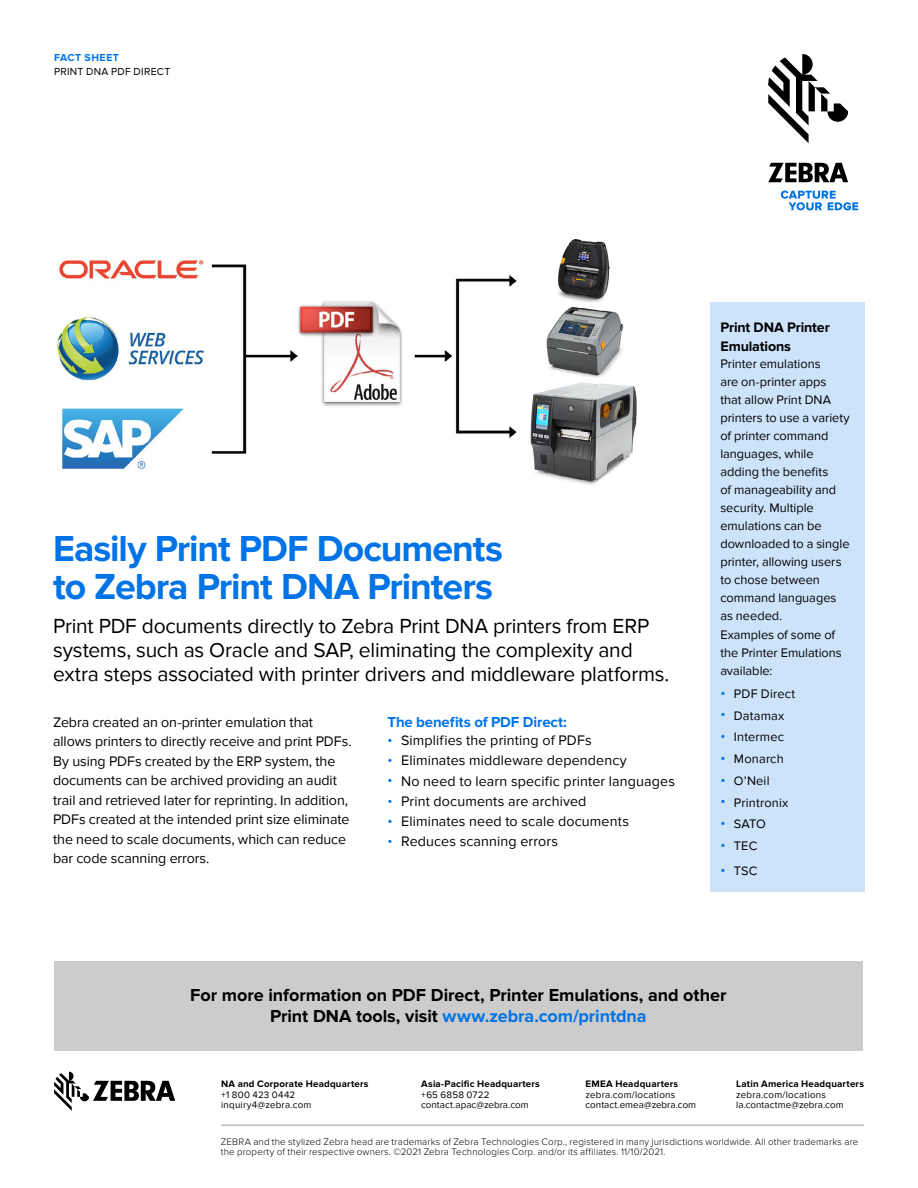
<style>
.page{position:relative;width:918px;height:1188px;background:#fff}
.page>*{position:absolute;margin:0;border:0;box-sizing:border-box;transform-origin:0 0}
.t1{font:700 37.5px/37.5px "Proxima Nova";letter-spacing:-.03em;color:#0073e6}
.t2{font:21px/24px "Proxima Nova";letter-spacing:-.01em;color:#000}
.t3{font:700 18px/21px "Proxima Nova";letter-spacing:-.005em;color:#000;text-align:center}
.t4{font:700 15px "Proxima Nova";letter-spacing:-.01em;color:#0073e6}
.t5{font:14.25px/19.5px "Proxima Nova";color:#000}
.t6{font:700 14.25px/19.5px "Proxima Nova";letter-spacing:-.01em;color:#000}
.t7{font:12.75px/18px "Proxima Nova";color:#000}
.t8{font:12.75px/18px "Proxima Nova";color:#000101}
.t9{font:10.5px "Proxima Nova";letter-spacing:.025em;color:#000}
.t10{font:700 10.5px "Proxima Nova";letter-spacing:.05em;color:#0073e6}
.t11{font:300 9.75px/10.5px "Proxima Nova";letter-spacing:.015em;color:#000}
.t12{font:9.75px/10.5px "Proxima Nova";letter-spacing:.015em;color:#000}
.t13{font:700 9.75px "Proxima Nova";letter-spacing:.02em;color:#000}
.s1{color:#0073e6}
.s2{font-size:14.25px;color:#0073e6}
</style>
<div class="page">
<div style="left:710px;top:303px;width:155px;height:589px;background:#cce3fa"></div>
<img style="left:57px;top:239px;width:580px;height:246px">
<hr style="left:222px;top:1125px;width:642px;height:1px;background:#989899">
<svg style="left:54px;top:1072px;width:121px;height:39px"></svg>
<div style="left:54px;top:961px;width:809px;height:90px;background:#cdcccb"></div>
<svg style="left:768px;top:54px;width:80px;height:89px"></svg>
<svg style="left:768px;top:163px;width:80px;height:19px"></svg>
<svg style="left:781px;top:191px;width:77px;height:19px"></svg>
<p class="t10" style="left:54px;top:51px;width:67px">FACT SHEET</p>
<p class="t9" style="left:54px;top:66px;width:118px">PRINT DNA PDF DIRECT</p>
<h1 class="t1" style="left:53px;top:531px;width:452px">Easily Print PDF Documents to Zebra Print DNA Printers</h1>
<h2 class="t2" style="left:53px;top:615px;width:618px">Print PDF documents directly to Zebra Print DNA printers from ERP systems, such as Oracle and SAP, eliminating the complexity and extra steps associated with printer drivers and middleware platforms.</h2>
<p class="t5" style="left:53px;top:712px;width:300px">Zebra created an on-printer emulation that allows printers to directly receive and print PDFs.<br>By using PDFs created by the ERP system, the documents can be archived providing an audit trail and retrieved later for reprinting. In addition, PDFs created at the intended print size eliminate the need to scale documents, which can reduce bar code scanning errors.</p>
<p class="t4" style="left:388px;top:714px;width:181px">The benefits of PDF Direct:</p>
<p class="t5" style="left:388px;top:731px;width:206px"><span class="s1">•</span> Simplifies the printing of PDFs</p>
<p class="t5" style="left:388px;top:751px;width:241px"><span class="s1">•</span> Eliminates middleware dependency</p>
<p class="t5" style="left:388px;top:771px;width:289px"><span class="s1">•</span> No need to learn specific printer languages</p>
<p class="t5" style="left:388px;top:791px;width:200px"><span class="s1">•</span> Print documents are archived</p>
<p class="t5" style="left:388px;top:812px;width:243px"><span class="s1">•</span> Eliminates need to scale documents</p>
<p class="t5" style="left:388px;top:832px;width:172px"><span class="s1">•</span> Reduces scanning errors</p>
<p class="t6" style="left:720px;top:318px;width:111px">Print DNA Printer<br>Emulations</p>
<p class="t7" style="left:720px;top:355px;width:131px">Printer emulations<br>are on-printer apps that allow Print DNA printers to use a variety of printer command languages, while adding the benefits<br>of manageability and security. Multiple emulations can be downloaded to a single printer, allowing users to chose between command languages as needed.</p>
<p class="t8" style="left:720px;top:626px;width:123px">Examples of some of the Printer Emulations available:</p>
<p class="t7" style="left:720px;top:685px;width:77px"><span class="s2">•</span> PDF Direct</p>
<p class="t7" style="left:720px;top:707px;width:65px"><span class="s2">•</span> Datamax</p>
<p class="t7" style="left:720px;top:728px;width:65px"><span class="s2">•</span> Intermec</p>
<p class="t7" style="left:720px;top:750px;width:65px"><span class="s2">•</span> Monarch</p>
<p class="t7" style="left:720px;top:772px;width:51px"><span class="s2">•</span> O’Neil</p>
<p class="t7" style="left:720px;top:794px;width:70px"><span class="s2">•</span> Printronix</p>
<p class="t7" style="left:720px;top:815px;width:47px"><span class="s2">•</span> SATO</p>
<p class="t7" style="left:720px;top:837px;width:38px"><span class="s2">•</span> TEC</p>
<p class="t7" style="left:720px;top:862px;width:39px"><span class="s2">•</span> TSC</p>
<p class="t3" style="left:190px;top:985px;width:538px">For more information on PDF Direct, Printer Emulations, and other<br>Print DNA tools, visit <span class="s1">www.zebra.com/printdna</span></p>
<p class="t13" style="left:221px;top:1078px;width:149px">NA and Corporate Headquarters</p>
<p class="t12" style="left:221px;top:1089px;width:92px">+1 800 423 0442 inquiry4@zebra.com</p>
<p class="t13" style="left:421px;top:1078px;width:120px">Asia-Pacific Headquarters</p>
<p class="t12" style="left:421px;top:1089px;width:109px">+65 6858 0722 contact.apac@zebra.com</p>
<p class="t13" style="left:586px;top:1078px;width:94px">EMEA Headquarters</p>
<p class="t12" style="left:586px;top:1089px;width:112px">zebra.com/locations contact.emea@zebra.com</p>
<p class="t13" style="left:736px;top:1078px;width:129px">Latin America Headquarters</p>
<p class="t12" style="left:736px;top:1089px;width:109px">zebra.com/locations la.contactme@zebra.com</p>
<p class="t11" style="left:221px;top:1137px;width:639px">ZEBRA and the stylized Zebra head are trademarks of Zebra Technologies Corp., registered in many jurisdictions worldwide. All other trademarks are the property of their respective owners. ©2021 Zebra Technologies Corp. and/or its affiliates. 11/10/2021.</p>
</div>
